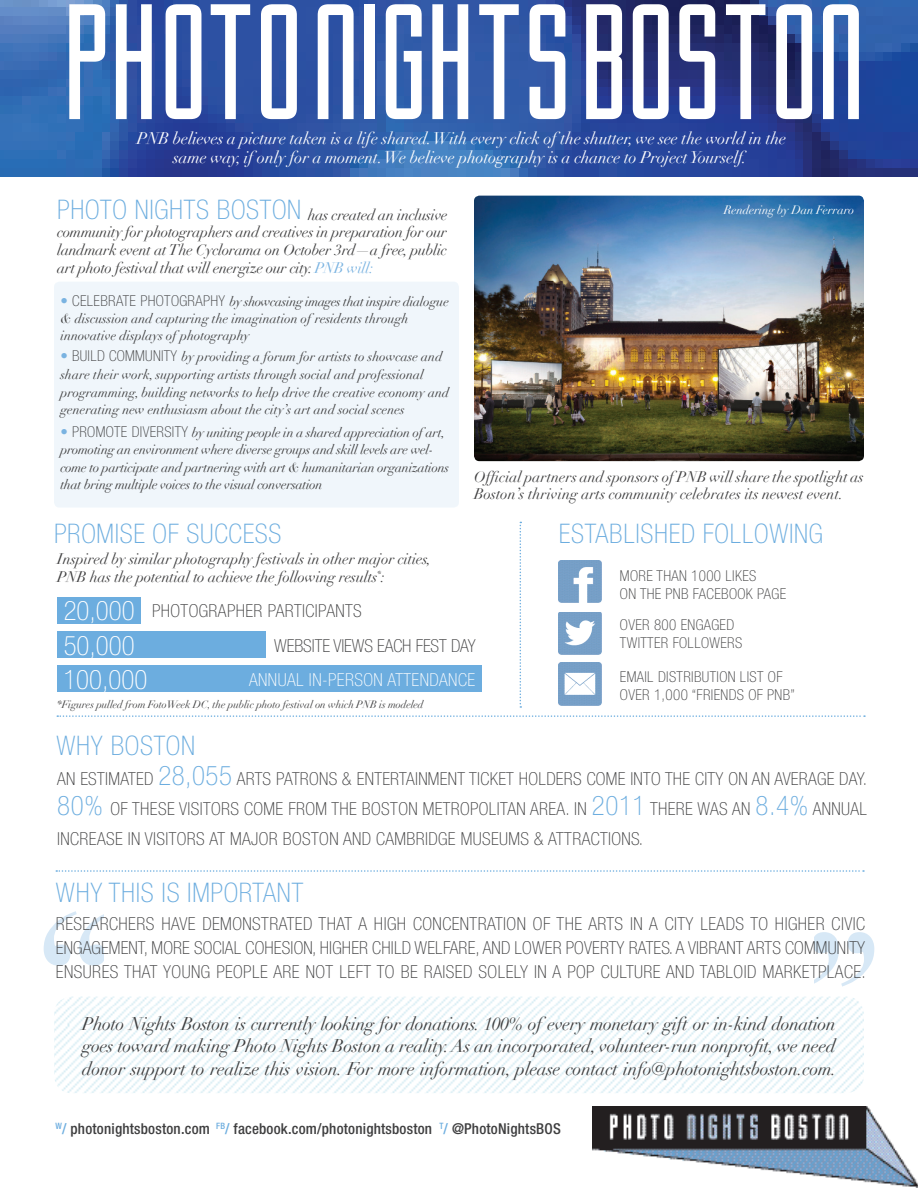
<style>
.page{position:relative;width:918px;height:1188px;background:#fff}
.page>*{position:absolute;margin:0;border:0;box-sizing:border-box;transform-origin:0 0}
.t1{font:italic 225px "Didot";color:#7ab3e1}
.t2{font:147px "Gotham Nights";color:#fff}
.t3{font:100 condensed 27px "Helvetica Neue";letter-spacing:.025em;color:#6caddf}
.t4{font:100 condensed 26.85px/34.5px "Helvetica Neue";color:#fff}
.t5{font:italic 18px/22.5px "Didot";letter-spacing:-.01em;color:#3e3e3f;text-align:justify}
.t6{font:100 condensed 17.85px/30px "Helvetica Neue";letter-spacing:.02em;color:#3e3e3f;text-align:justify}
.t7{font:100 condensed 17.85px/34.8px "Helvetica Neue";color:#3e3e3f}
.t8{font:100 condensed 17.85px "Helvetica Neue";letter-spacing:.025em;color:#fff}
.t9{font:italic 16.5px/19.5px "Didot";letter-spacing:-.01em;color:#fff;text-align:center}
.t10{font:italic 15px/18px "Didot";letter-spacing:-.01em;color:#3e3e3f}
.t11{font:100 condensed 15px/18px "Helvetica Neue";letter-spacing:.025em;color:#3e3e3f}
.t12{font:500 condensed 15px "Helvetica Neue";letter-spacing:.015em;color:#3e3e3f}
.t13{font:italic 13.2px/17.7px "Didot";color:#3e3e3f}
.t14{font:italic 13.2px/17.2px "Didot";letter-spacing:-.02em;color:#3e3e3f}
.t15{font:italic 12px "Didot";letter-spacing:-.01em;color:#fff}
.t16{font:italic 10.5px "Didot";letter-spacing:-.01em;color:#3e3e3f}
.s1{font-style:inherit}
.s2{font-family:"Helvetica Neue";font-weight:100;font-style:normal;font-stretch:condensed;font-size:27px;color:#6caddf}
.s3{color:#7ab3e1}
.s4{font-family:"Helvetica Neue";font-weight:100;font-style:normal;font-stretch:condensed;font-size:15px;color:#7ab3e1}
.s5{font-family:"Helvetica Neue";font-weight:100;font-style:normal;font-stretch:condensed;font-size:15px}
.s6{font-size:27px;color:#6caddf}
.s7{color:#6caddf}
</style>
<div class="page">
<div style="left:54px;top:282px;width:405px;height:226px;background:#f0f6fb;border-radius:5px"></div>
<div style="left:57px;top:597px;width:83px;height:26px;background:#6caddf"></div>
<div style="left:57px;top:632px;width:208px;height:26px;background:#6caddf"></div>
<div style="left:57px;top:666px;width:425px;height:26px;background:#6caddf"></div>
<img style="left:559px;top:561px;width:42px;height:42px">
<img style="left:559px;top:612px;width:42px;height:42px">
<img style="left:559px;top:663px;width:42px;height:42px">
<img style="left:593px;top:1107px;width:325px;height:81px">
<img style="left:56px;top:997px;width:806px;height:10px">
<img style="left:54px;top:1007px;width:810px;height:86px">
<img style="left:0;top:0;width:918px;height:177px">
<svg style="left:520px;top:522px;width:1px;height:186px"></svg>
<img style="left:474px;top:196px;width:390px;height:265px">
<svg style="left:57px;top:715px;width:808px;height:2px"></svg>
<svg style="left:56px;top:870px;width:808px;height:2px"></svg>
<h2 class="t2" style="left:69px;top:-35px;width:802px">PHOTONIGHTSBOSTON</h2>
<p class="t9" style="left:137px;top:128px;width:651px">PNB believes a picture taken is a life shared. With every click of the shutter, we see the world in the same way, if only for a moment. We believe photography <span class="s1">i</span>s a chance to Project Yourself.</p>
<p class="t10" style="left:57px;top:206px;width:392px"><span class="s2">PHOTO NIGHTS BOSTON</span> has created an inclusive</p>
<p class="t10" style="left:57px;top:223px;width:391px;text-align:justify">community for photographers and creatives in preparation for our landmark event at The Cyclorama on October 3rd—a free, public art photo festival that will energize our city. <span class="s3">PNB will:</span></p>
<p class="t13" style="left:60px;top:293px;width:390px;line-height:17.2px"><span class="s4">•</span> <span class="s5">CELEBRATE PHOTOGRAPHY</span> by showcasing images that inspire dialogue &amp; discussion and capturing the imagination of residents through innovative displays of photography</p>
<p class="t13" style="left:60px;top:348px;width:390px"><span class="s4">•</span> <span class="s5">BUILD COMMUNITY</span> by providing a forum for artists to showcase and share their work, supporting artists through social and professional programming, building networks to help drive the creative economy and generating new enthusiasm about the city’s art and social scenes</p>
<p class="t11" style="left:60px;top:423px;width:28px"><span class="s3">•</span> PROMOTE</p>
<p class="t11" style="left:132px;top:423px;width:8px">DIVERSITY</p>
<p class="t14" style="left:60px;top:424px;width:390px;text-indent:131px">by uniting people in a shared appreciation of art, promoting an environment where diverse groups and skill levels are wel&shy;come to participate and partnering with art &amp; humanitarian organizations that bring multiple voices to the visual conversation</p>
<p class="t15" style="left:724px;top:203px;width:132px">Rendering by Dan Ferraro</p>
<p class="t10" style="left:474px;top:469px;width:391px;line-height:16.5px">Official partners and sponsors of PNB will share the spotlight as<br>Boston’s thriving arts community celebrates its newest event.</p>
<h3 class="t3" style="left:54px;top:518px;width:229px">PROMISE OF SUCCESS</h3>
<p class="t10" style="left:57px;top:549px;width:375px">Inspired by similar photography festivals in other major cities,<br>PNB has the potential to achieve the following results<sup>*</sup>:</p>
<p class="t7" style="left:274px;top:593px;width:203px;text-indent:-122px">PHOTOGRAPHER PARTICIPANTS<br>WEBSITE VIEWS EACH FEST DAY</p>
<p class="t8" style="left:249px;top:670px;width:227px">ANNUAL IN-PERSON ATTENDANCE</p>
<h3 class="t4" style="left:63px;top:593px;width:85px">20,000<br>50,000<br>100,000</h3>
<p class="t16" style="left:57px;top:698px;width:368px">*Figures pulled from FotoWeek DC, the public photo festival on which PNB is modeled</p>
<h3 class="t3" style="left:56px;top:730px;width:17px">WHY</h3>
<h3 class="t3" style="left:111px;top:730px;width:15px">BOSTON</h3>
<h3 class="t3" style="left:559px;top:519px;width:265px">ESTABLISHED FOLLOWING</h3>
<p class="t11" style="left:620px;top:566px;width:168px">MORE THAN 1000 LIKES<br>ON THE PNB FACEBOOK PAGE</p>
<p class="t11" style="left:620px;top:616px;width:124px">OVER 800 ENGAGED<br>TWITTER FOLLOWERS</p>
<p class="t11" style="left:620px;top:667px;width:177px">EMAIL DISTRIBUTION LIST OF<br>OVER 1,000 “FRIENDS OF PNB”</p>
<p class="t6" style="left:57px;top:763px;width:812px">AN ESTIMATED <span class="s6">28,055</span> ARTS PATRONS &amp; ENTERTAINMENT TICKET HOLDERS COME INTO THE CITY ON AN AVERAGE DAY.<br><span class="s6">80%</span> OF THESE VISITORS COME FROM THE BOSTON METROPOLITAN AREA. IN <span class="s6">2011</span> THERE WAS AN <span class="s6">8.4%</span> ANNUAL INCREASE IN VISITORS AT MAJOR BOSTON AND CAMBRIDGE MUSEUMS &amp; ATTRACTIONS.</p>
<h3 class="t3" style="left:56px;top:878px;width:249px">WHY THIS IS IMPORTANT</h3>
<p class="t6" style="left:56px;top:912px;width:811px;line-height:24px">RESEARCHERS HAVE DEMONSTRATED THAT A HIGH CONCENTRATION OF THE ARTS IN A CITY LEADS TO HIGHER CIVIC ENGAGEMENT, MORE SOCIAL COHESION, HIGHER CHILD WELFARE, AND LOWER POVERTY RATES. A VIBRANT ARTS COMMUNITY ENSURES THAT YOUNG PEOPLE ARE NOT LEFT TO BE RAISED SOLELY IN A POP CULTURE AND TABLOID MARKETPLACE.</p>
<h1 class="t1" style="left:4px;top:866px;width:101px">“</h1>
<h1 class="t1" style="left:914px;top:1032px;width:101px;rotate:-180deg">“</h1>
<p class="t5" style="left:82px;top:1012px;width:756px">Photo Nights Boston is currently looking for donations. 100% of every monetary gift or in-kind donation goes toward making Photo Nights Boston a reality. As an incorporated, volunteer-run nonprofit, we need donor support to realize this vision. For more information, please contact info@photonightsboston.com.</p>
<p class="t12" style="left:56px;top:1120px;width:507px"><sup>W</sup><span class="s7">/</span> photonightsboston.com <sup>FB</sup><span class="s7">/</span> facebook.com/photonightsboston <sup>T</sup><span class="s7">/</span> @PhotoNightsBOS</p>
</div>
